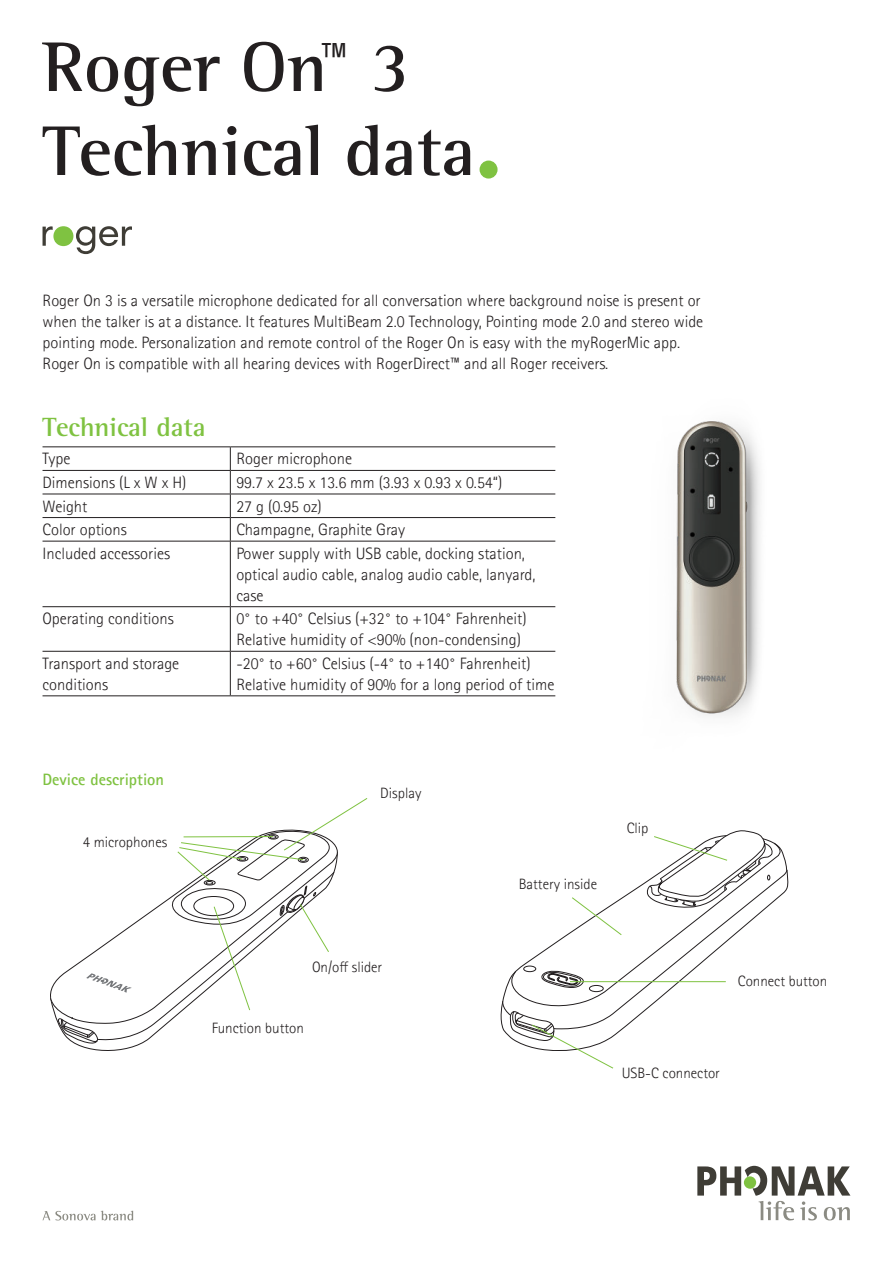
<style>
.page{position:relative;width:893px;height:1263px;background:#fff}
.page>*{position:absolute;margin:0;border:0;box-sizing:border-box;transform-origin:0 0}
.t1{font:700 72px/84px "Rotis Semifor Phonak";color:#231f20}
.t2{font:700 27px "Rotis Semifor Phonak";color:#7fc241}
.t3{font:300 16.5px/21px "Rotis Sansfor Phonak";color:#231f20}
.t4{font:700 16.5px "Rotis Sansfor Phonak";color:#7fc241}
.t5{font:300 15px "Rotis Sansfor Phonak";color:#231f20}
</style>
<div class="page">
<svg style="left:697px;top:1166px;width:153px;height:54px"></svg>
<svg style="left:43px;top:1211px;width:52px;height:9px"></svg>
<svg style="left:101px;top:1211px;width:32px;height:9px"></svg>
<hr style="left:43px;top:446px;width:187px;height:1px;background:#231f20">
<hr style="left:230px;top:446px;width:325px;height:1px;background:#231f20">
<hr style="left:43px;top:470px;width:187px;height:1px;background:#231f20">
<hr style="left:230px;top:470px;width:325px;height:1px;background:#231f20">
<hr style="left:43px;top:494px;width:187px;height:1px;background:#231f20">
<hr style="left:230px;top:494px;width:325px;height:1px;background:#231f20">
<hr style="left:43px;top:517px;width:187px;height:1px;background:#231f20">
<hr style="left:230px;top:517px;width:325px;height:1px;background:#231f20">
<hr style="left:43px;top:541px;width:187px;height:1px;background:#231f20">
<hr style="left:230px;top:541px;width:325px;height:1px;background:#231f20">
<hr style="left:43px;top:606px;width:187px;height:1px;background:#231f20">
<hr style="left:230px;top:606px;width:325px;height:1px;background:#231f20">
<hr style="left:43px;top:651px;width:187px;height:1px;background:#231f20">
<hr style="left:230px;top:651px;width:325px;height:1px;background:#231f20">
<hr style="left:43px;top:695px;width:187px;height:1px;background:#231f20">
<hr style="left:230px;top:695px;width:325px;height:1px;background:#231f20">
<svg style="left:230px;top:447px;width:1px;height:94px"></svg>
<hr style="left:230px;top:541px;width:1px;height:65px;background:#231f20">
<hr style="left:230px;top:607px;width:1px;height:44px;background:#231f20">
<hr style="left:230px;top:652px;width:1px;height:43px;background:#231f20">
<img style="left:508px;top:421px;width:252px;height:296px">
<svg style="left:58px;top:798px;width:310px;height:246px"></svg>
<svg style="left:502px;top:869px;width:285px;height:160px"></svg>
<svg style="left:510px;top:843px;width:273px;height:166px"></svg>
<svg style="left:523px;top:966px;width:81px;height:26px"></svg>
<svg style="left:646px;top:830px;width:127px;height:77px"></svg>
<svg style="left:571px;top:897px;width:51px;height:39px"></svg>
<svg style="left:509px;top:1010px;width:105px;height:59px"></svg>
<hr style="left:570px;top:981px;width:156px;height:1px;background:#7fc241">
<div style="left:480px;top:161px;width:18px;height:18px;background:#7fc241;border-radius:50%"></div>
<svg style="left:76px;top:226px;width:56px;height:28px"></svg>
<svg style="left:43px;top:226px;width:10px;height:20px"></svg>
<div style="left:53px;top:226px;width:20px;height:20px;background:#7fc241;border-radius:50%"></div>
<h1 class="t1" style="left:43px;top:31px;width:434px">Roger On<sup>™</sup> 3<br>Technical data</h1>
<p class="t3" style="left:43px;top:291px;width:662px">Roger On 3 is a versatile microphone dedicated for all conversation where background noise is present or when the talker is at a distance. It features MultiBeam 2.0 Technology, Pointing mode 2.0 and stereo wide pointing mode. Personalization and remote control of the Roger On is easy with the myRogerMic app.<br>Roger On is compatible with all hearing devices with RogerDirect™ and all Roger receivers.</p>
<h2 class="t2" style="left:43px;top:417px;width:165px">Technical data</h2>
<p class="t3" style="left:43px;top:449px;width:30px">Type</p>
<p class="t3" style="left:236px;top:449px;width:117px">Roger microphone</p>
<p class="t3" style="left:43px;top:473px;width:145px">Dimensions (L x W x H)</p>
<p class="t3" style="left:236px;top:473px;width:267px">99.7 x 23.5 x 13.6 mm (3.93 x 0.93 x 0.54“)</p>
<p class="t3" style="left:43px;top:496px;width:46px">Weight</p>
<p class="t3" style="left:236px;top:496px;width:87px">27 g (0.95 oz)</p>
<p class="t3" style="left:43px;top:520px;width:86px">Color options</p>
<p class="t3" style="left:236px;top:520px;width:170px">Champagne, Graphite Gray</p>
<p class="t3" style="left:43px;top:544px;width:129px">Included accessories</p>
<p class="t3" style="left:236px;top:544px;width:301px">Power supply with USB cable, docking station, optical audio cable, analog audio cable, lanyard, case</p>
<p class="t3" style="left:43px;top:609px;width:133px">Operating conditions</p>
<p class="t3" style="left:236px;top:609px;width:292px">0° to +40° Celsius (+32° to +104° Fahrenheit)<br>Relative humidity of &lt;90% (non-condensing)</p>
<p class="t3" style="left:43px;top:654px;width:138px">Transport and storage conditions</p>
<p class="t3" style="left:236px;top:654px;width:320px">-20° to +60° Celsius (-4° to +140° Fahrenheit)<br>Relative humidity of 90% for a long period of time</p>
<p class="t4" style="left:43px;top:773px;width:123px">Device description</p>
<p class="t5" style="left:83px;top:835px;width:86px">4 microphones</p>
<p class="t5" style="left:380px;top:786px;width:43px">Display</p>
<p class="t5" style="left:312px;top:959px;width:72px">On/off slider</p>
<p class="t5" style="left:212px;top:1021px;width:94px">Function button</p>
<p class="t5" style="left:519px;top:878px;width:80px">Battery inside</p>
<p class="t5" style="left:627px;top:822px;width:23px">Clip</p>
<p class="t5" style="left:738px;top:975px;width:91px">Connect button</p>
<p class="t5" style="left:622px;top:1067px;width:100px">USB-C connector</p>
</div>
